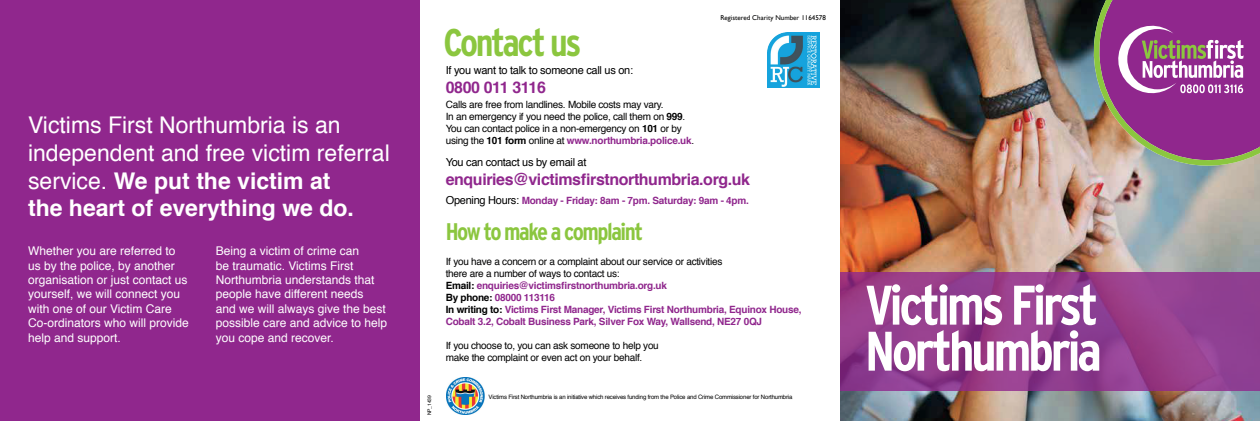
<style>
.page{position:relative;width:1260px;height:421px;background:#fff}
.page>*{position:absolute;margin:0;border:0;box-sizing:border-box;transform-origin:0 0}
.t1{font:700 condensed 55.6px/46px "Interstate";letter-spacing:-.06em;color:#fff}
.t2{font:700 condensed 38.5px "Interstate";letter-spacing:-.06em;color:#8bc63f}
.t3{font:700 condensed 24px "Interstate";letter-spacing:-.06em;color:#8bc63f}
.t4{font:23px/27.6px "Helvetica";color:#fff}
.t5{font:700 16px "Helvetica";letter-spacing:-.025em;color:#90278d}
.t6{font:12px/14.4px "Helvetica";color:#fff}
.t7{font:11px "Helvetica";letter-spacing:-.025em;color:#000001}
.t8{font:700 10px/12px "Helvetica";letter-spacing:-.025em;color:#90278d}
.t9{font:10px/12px "Helvetica";letter-spacing:-.025em;color:#000001}
.t10{font:7px "Gill Sans";color:#000001}
.t11{font:6px "Helvetica";letter-spacing:-.025em;color:#000001}
.t12{font:5px "Helvetica";letter-spacing:-.025em;color:#000001}
.s1{font-weight:700}
.s2{font-weight:700;color:#90278d}
.s3{font-weight:400;font-size:11px;color:#000001}
.s4{font-weight:400;color:#000001}
.s5{color:#000001}
</style>
<div class="page">
<div style="left:0;top:0;width:420px;height:421px;background:#90278d"></div>
<img style="left:840px;top:0;width:420px;height:421px">
<svg style="left:840px;top:272px;width:420px;height:118px;background:#923c8c"></svg>
<svg style="left:1090px;top:0;width:170px;height:171px;background:#934d86"></svg>
<svg style="left:1118px;top:26px;width:126px;height:67px"></svg>
<svg style="left:840px;top:0;width:12px;height:2px"></svg>
<svg style="left:840px;top:420px;width:12px;height:1px"></svg>
<img style="left:767px;top:32px;width:53px;height:55px">
<img style="left:446px;top:377px;width:38px;height:38px">
<h3 class="t4" style="left:28px;top:112px;width:363px">Victims First Northumbria is an independent and free victim referral service. <span class="s1">We put the victim at<br>the heart of everything we do.</span></h3>
<p class="t6" style="left:28px;top:244px;width:162px">Whether you are referred to us by the police, by another organisation or just contact us yourself, we will connect you with one of our Victim Care<br>Co-ordinators who will provide help and support.</p>
<p class="t6" style="left:216px;top:244px;width:173px">Being a victim of crime can<br>be traumatic. Victims First<br>Northumbria understands that people have different needs<br>and we will always give the best possible care and advice to help you cope and recover.</p>
<p class="t12" style="left:426px;top:415px;width:22px;rotate:-90deg">NP_1439</p>
<h2 class="t2" style="left:444px;top:21px;width:139px">Contact us</h2>
<p class="t7" style="left:446px;top:62px;width:189px">If you want to talk to someone call us on:</p>
<h3 class="t5" style="left:446px;top:75px;width:102px">0800 011 3116</h3>
<p class="t9" style="left:446px;top:99px;width:250px">Calls are free from landlines. Mobile costs may vary.<br>In an emergency if you need the police, call them on <span class="s1">999</span>.<br>You can contact police in a non-emergency on <span class="s1">101</span> or by using the <span class="s1">101 form</span> online at <span class="s2">www.northumbria.police.uk</span>.</p>
<p class="t10" style="left:720px;top:14px;width:107px">Registered Charity Number 1164578</p>
<p class="t7" style="left:446px;top:154px;width:142px">You can contact us by email at</p>
<h3 class="t5" style="left:446px;top:167px;width:306px">enquiries@victimsfirstnorthumbria.org.uk</h3>
<p class="t8" style="left:446px;top:195px;width:305px"><span class="s3">Opening Hours:</span> Monday - Friday: 8am - 7pm. Saturday: 9am - 4pm.</p>
<h3 class="t3" style="left:446px;top:218px;width:199px">How to make a complaint</h3>
<p class="t8" style="left:446px;top:256px;width:357px"><span class="s4">If you have a concern or a complaint about our service or activities<br>there are a number of ways to contact us:<br></span><span class="s5">Email:</span> enquiries@victimsfirstnorthumbria.org.uk<br><span class="s5">By phone:</span> 08000 113116<br><span class="s5">In writing to:</span> Victims First Manager, Victims First Northumbria, Equinox House, Cobalt 3.2, Cobalt Business Park, Silver Fox Way, Wallsend, NE27 0QJ</p>
<p class="t9" style="left:446px;top:340px;width:215px">If you choose to, you can ask someone to help you make the complaint or even act on your behalf.</p>
<p class="t11" style="left:489px;top:392px;width:305px">Victims First Northumbria is an initiative which receives funding from the Police and Crime Commissioner for Northumbria</p>
<h1 class="t1" style="left:865px;top:282px;width:239px">Victims First<br>Northumbria</h1>
</div>
